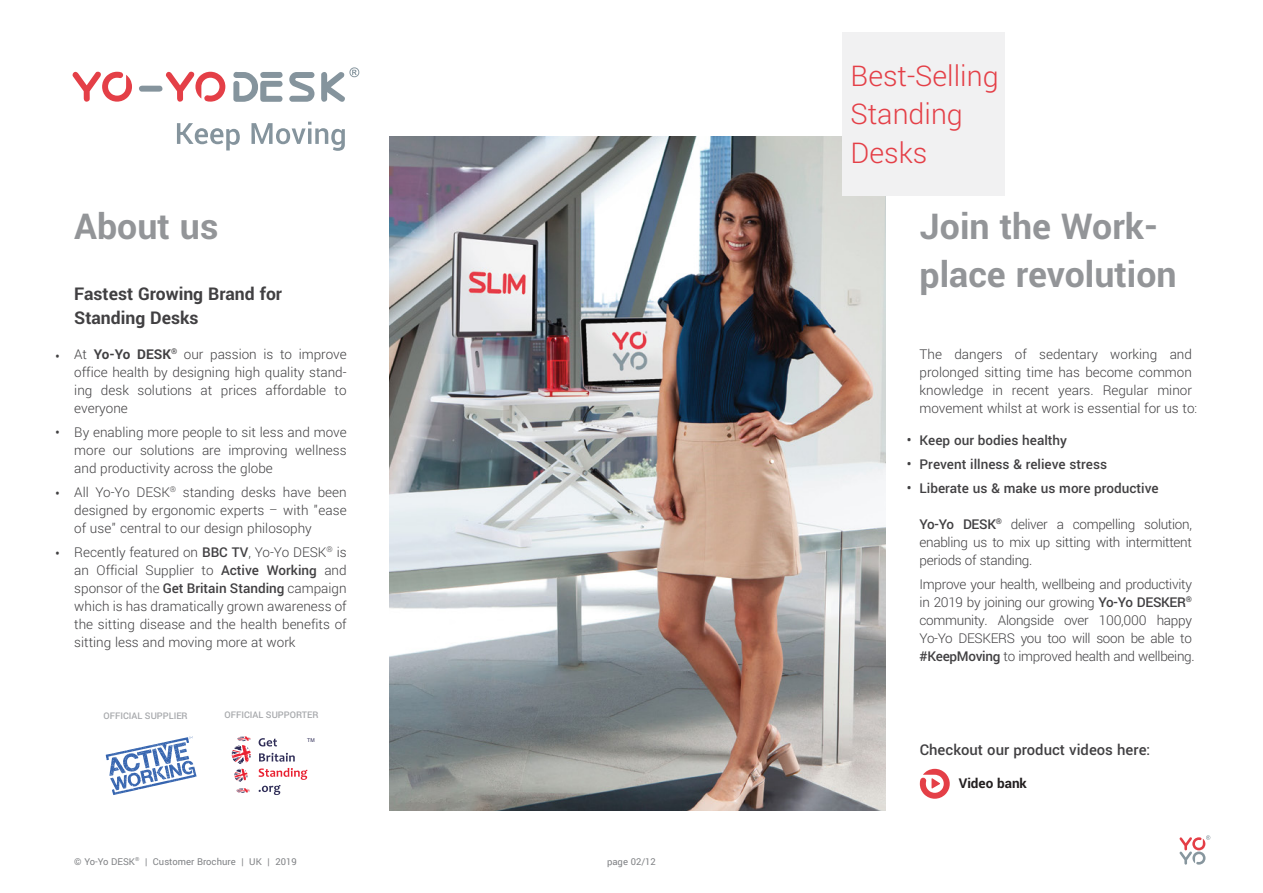
<style>
.page{position:relative;width:1263px;height:893px;background:#fff}
.page>*{position:absolute;margin:0;border:0;box-sizing:border-box;transform-origin:0 0}
.t1{font:700 39.6px/47.5px "Yantramanav";color:#939598}
.t2{font:300 31.8px/38.1px "Yantramanav";color:#e43f47}
.t3{font:700 19.5px/23.4px "Yantramanav";color:#414042}
.t4{font:500 16.5px "Yantramanav";color:#414042}
.t5{font:300 16.5px "Yantramanav";color:#414042}
.t6{font:300 15px/18px "Yantramanav";color:#414042;text-align:justify}
.t7{font:300 15px/18px "Yantramanav";letter-spacing:-.02em;color:#414042}
.t8{font:500 15px/24px "Yantramanav";color:#414042}
.t9{font:700 15px "Yantramanav";color:#231f20}
.t10{font:10.5px "Yantramanav";color:#808285}
.t11{font:500 10.2px "Yantramanav";color:#a7a9ac}
.t12{font:5.25px "Arial";color:#302e58}
.s1{font-weight:700}
.s2{font-weight:500}
</style>
<div class="page">
<img style="left:389px;top:136px;width:496px;height:674px">
<svg style="left:233px;top:72px;width:50px;height:30px"></svg>
<svg style="left:72px;top:71px;width:60px;height:31px"></svg>
<svg style="left:139px;top:71px;width:86px;height:31px"></svg>
<svg style="left:289px;top:72px;width:25px;height:30px"></svg>
<svg style="left:321px;top:67px;width:38px;height:35px"></svg>
<svg style="left:177px;top:123px;width:63px;height:27px"></svg>
<svg style="left:251px;top:122px;width:94px;height:29px"></svg>
<div style="left:842px;top:32px;width:163px;height:164px;background:#f1f1f2"></div>
<svg style="left:920px;top:769px;width:30px;height:30px"></svg>
<svg style="left:106px;top:736px;width:90px;height:59px"></svg>
<svg style="left:236px;top:788px;width:14px;height:5px"></svg>
<svg style="left:232px;top:736px;width:19px;height:46px"></svg>
<svg style="left:259px;top:738px;width:18px;height:8px"></svg>
<svg style="left:259px;top:753px;width:36px;height:9px"></svg>
<svg style="left:259px;top:768px;width:48px;height:27px"></svg>
<svg style="left:1179px;top:835px;width:31px;height:30px"></svg>
<h2 class="t2" style="left:851px;top:57px;width:149px">Best-Selling<br>Standing<br>Desks</h2>
<p class="t5" style="left:55px;top:347px;width:6px">•</p>
<p class="t5" style="left:55px;top:423px;width:6px">•</p>
<p class="t5" style="left:55px;top:483px;width:6px">•</p>
<p class="t5" style="left:55px;top:544px;width:6px">•</p>
<h1 class="t1" style="left:74px;top:204px;width:146px">About us</h1>
<h1 class="t1" style="left:919px;top:204px;width:259px">Join the Work&shy;place revolution</h1>
<h3 class="t3" style="left:74px;top:283px;width:209px">Fastest Growing Brand for<br>Standing Desks</h3>
<p class="t6" style="left:74px;top:346px;width:274px">At <span class="s1">Yo-Yo DESK</span><sup>®</sup> our passion is to improve office health by designing high quality stand&shy;ing desk solutions at prices affordable to everyone</p>
<p class="t6" style="left:74px;top:424px;width:274px">By enabling more people to sit less and move more our solutions are improving wellness and productivity across the globe</p>
<p class="t6" style="left:74px;top:484px;width:274px">All Yo-Yo DESK<sup>®</sup> standing desks have been designed by ergonomic experts – with "ease of use" central to our design philosophy</p>
<p class="t6" style="left:74px;top:544px;width:274px">Recently featured on <span class="s2">BBC TV</span>, Yo-Yo DESK<sup>®</sup> is an Official Supplier to <span class="s2">Active Working</span> and sponsor of the <span class="s2">Get Britain Standing</span> campaign which is has dramatically grown awareness of the sitting disease and the health benefits of sitting less and moving more at work</p>
<p class="t6" style="left:919px;top:346px;width:279px;text-align:left">The dangers of sedentary working and prolonged sitting time has become common knowledge in recent years. Regular minor movement whilst at work is essential for us to:</p>
<p class="t8" style="left:919px;top:428px;width:241px">Keep our bodies healthy<br>Prevent illness &amp; relieve stress<br>Liberate us &amp; make us more productive</p>
<p class="t8" style="left:907px;top:429px;width:6px">•</p>
<p class="t8" style="left:907px;top:453px;width:6px">•</p>
<p class="t8" style="left:907px;top:477px;width:6px">•</p>
<p class="t6" style="left:919px;top:515px;width:274px"><span class="s2">Yo-Yo DESK</span><sup>®</sup> deliver a compelling solution, enabling us to mix up sitting with intermittent periods of standing.</p>
<p class="t7" style="left:919px;top:575px;width:277px">Improve your health, wellbeing and productivity in 2019 by joining our growing <span class="s2">Yo-Yo DESKER</span><sup>® </sup>community. Alongside over 100,000 happy Yo-Yo DESKERS you too will soon be able to <span class="s2">#KeepMoving</span> to improved health and wellbeing.</p>
<p class="t11" style="left:104px;top:709px;width:86px">OFFICIAL SUPPLIER</p>
<p class="t11" style="left:225px;top:709px;width:95px">OFFICIAL SUPPORTER</p>
<p class="t12" style="left:307px;top:737px;width:9px">TM</p>
<p class="t4" style="left:920px;top:739px;width:232px">Checkout our product videos here:</p>
<p class="t9" style="left:959px;top:775px;width:70px">Video bank</p>
<p class="t10" style="left:74px;top:855px;width:224px">© Yo-Yo DESK<sup>®</sup> | Customer Brochure | UK | 2019</p>
<p class="t10" style="left:607px;top:855px;width:50px">page 02/12</p>
</div>
